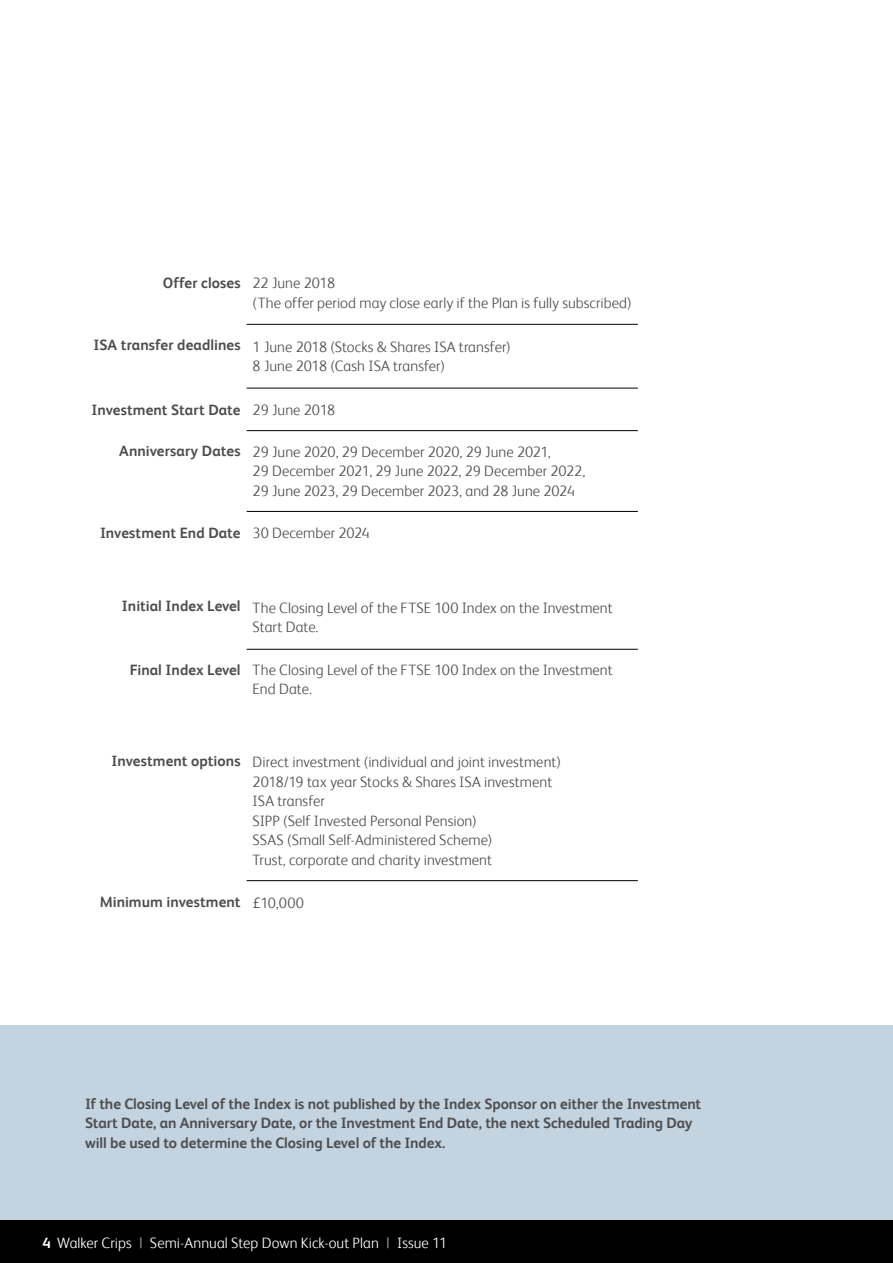
<style>
.page{position:relative;width:893px;height:1263px;background:#fff}
.page>*{position:absolute;margin:0;border:0;box-sizing:border-box;transform-origin:0 0}
.t1{font:300 15px/19.5px "FS Albert";letter-spacing:.005em;color:#4d4d4f}
.t2{font:700 15px/19.5px "FS Albert";letter-spacing:-.005em;color:#4d4d4f}
.t3{font:300 15px "FS Albert";letter-spacing:.005em;color:#fff}
.s1{font-weight:700}
.s2{font-weight:300}
.s3{font-family:"Frutiger";font-weight:300}
.s4{font-weight:400;color:#939598}
</style>
<div class="page">
<div style="left:0;top:1025px;width:893px;height:195px;background:#c3d3df"></div>
<hr style="left:247px;top:324px;width:391px;height:1px;background:#000">
<hr style="left:247px;top:388px;width:391px;height:1px;background:#000">
<hr style="left:247px;top:430px;width:391px;height:1px;background:#000">
<hr style="left:247px;top:511px;width:391px;height:1px;background:#000">
<hr style="left:247px;top:649px;width:391px;height:1px;background:#000">
<hr style="left:247px;top:880px;width:391px;height:1px;background:#000">
<div style="left:0;top:1220px;width:893px;height:43px;background:#000"></div>
<p class="t1" style="left:253px;top:273px;width:381px;text-indent:-90px"><span class="s1">Offer closes</span> 22 June 2018<br>(The offer period may close early if the Plan is fully subscribed)</p>
<p class="t1" style="left:253px;top:337px;width:260px;text-indent:-159px"><span class="s1">ISA transfer deadlines</span> 1 June 2018 (Stocks &amp; Shares ISA transfer)<br>8 June 2018 (Cash ISA transfer)</p>
<p class="t2" style="left:92px;top:400px;width:245px">Investment Start Date <span class="s2">29 June 2018</span></p>
<p class="t1" style="left:253px;top:442px;width:334px;text-indent:-133px"><span class="s1">Anniversary Dates</span> 29 June 2020, 29 December 2020, 29 June 2021,<br>29 December 2021, 29 June 2022, 29 December 2022,<br>29 June 2023, 29 December 2023, and 28 June 2024</p>
<p class="t2" style="left:100px;top:523px;width:271px">Investment End Date <span class="s2">30 December 2024</span></p>
<p class="t1" style="left:253px;top:598px;width:361px;text-indent:-131px"><span class="s1">Initial Index Level</span> The Closing Level of the FTSE 100 Index on the Investment<br>Start Date.</p>
<p class="t1" style="left:253px;top:660px;width:361px;text-indent:-123px"><span class="s1">Final Index Level</span> The Closing Level of the FTSE 100 Index on the Investment<br>End Date.</p>
<p class="t1" style="left:253px;top:752px;width:310px;text-indent:-141px"><span class="s1">Investment options</span> Direct investment (individual and joint investment)<br>2018/19 tax year Stocks &amp; Shares ISA investment ISA transfer<br>SIPP (Self Invested Personal Pension)<br>SSAS (Small Self-Administered Scheme)<br>Trust, corporate and charity investment</p>
<p class="t2" style="left:100px;top:892px;width:206px">Minimum investment <span class="s3">£</span><span class="s2">10,000</span></p>
<p class="t2" style="left:85px;top:1093px;width:618px">If the Closing Level of the Index is not published by the Index Sponsor on either the Investment<br>Start Date, an Anniversary Date, or the Investment End Date, the next Scheduled Trading Day will be used to determine the Closing Level of the Index.</p>
<p class="t3" style="left:43px;top:1234px;width:406px"><span class="s1">4</span> Walker Crips <span class="s4">|</span> Semi-Annual Step Down Kick-out Plan <span class="s4">|</span> Issue 11</p>
</div>
